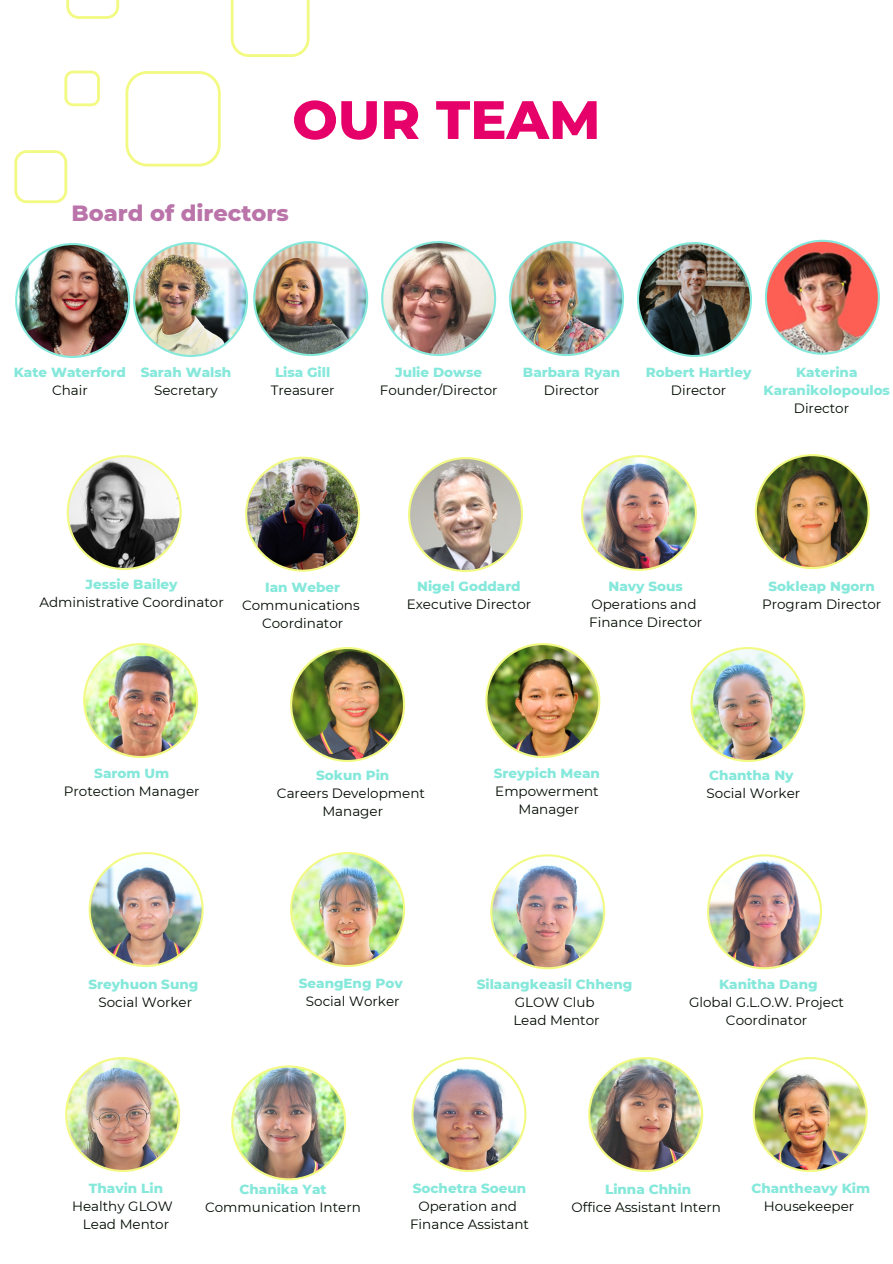
<style>
.page{position:relative;width:893px;height:1264px;background:#fff}
.page>*{position:absolute;margin:0;border:0;box-sizing:border-box;transform-origin:0 0}
.t1{font:800 54px "Montserrat";color:#e60069}
.t2{font:800 22.5px "Montserrat";color:#ba74a9}
.t3{font:13.5px "Montserrat";color:#000a01}
.t4{font:800 13.5px "Montserrat";color:#85e8db}
</style>
<div class="page">
<img style="left:637px;top:242px;width:115px;height:115px">
<svg style="left:66px;top:0;width:53px;height:19px"></svg>
<svg style="left:125px;top:71px;width:96px;height:95px"></svg>
<svg style="left:231px;top:0;width:78px;height:57px"></svg>
<svg style="left:64px;top:71px;width:36px;height:35px"></svg>
<svg style="left:14px;top:150px;width:53px;height:53px"></svg>
<img style="left:381px;top:241px;width:115px;height:115px">
<img style="left:509px;top:241px;width:115px;height:115px">
<img style="left:408px;top:457px;width:115px;height:115px">
<img style="left:290px;top:647px;width:115px;height:115px">
<img style="left:89px;top:852px;width:115px;height:115px">
<img style="left:231px;top:1065px;width:115px;height:115px">
<img style="left:754px;top:454px;width:115px;height:115px">
<img style="left:83px;top:643px;width:115px;height:115px">
<img style="left:485px;top:643px;width:115px;height:115px">
<img style="left:707px;top:854px;width:115px;height:115px">
<img style="left:690px;top:647px;width:115px;height:115px">
<img style="left:290px;top:852px;width:115px;height:115px">
<img style="left:490px;top:854px;width:115px;height:115px">
<img style="left:65px;top:1057px;width:115px;height:114px">
<img style="left:411px;top:1057px;width:115px;height:114px">
<img style="left:588px;top:1057px;width:115px;height:114px">
<img style="left:752px;top:1057px;width:115px;height:114px">
<img style="left:15px;top:241px;width:353px;height:117px">
<img style="left:764px;top:240px;width:115px;height:115px">
<svg style="left:67px;top:455px;width:115px;height:115px"></svg>
<img style="left:581px;top:455px;width:115px;height:116px">
<img style="left:245px;top:456px;width:115px;height:115px">
<p class="t1" style="left:292px;top:87px;width:310px">OUR TEAM</p>
<p class="t2" style="left:71px;top:199px;width:219px">Board of directors</p>
<p class="t4" style="left:14px;top:364px;width:114px">Kate Waterford</p>
<p class="t3" style="left:52px;top:382px;width:37px">Chair</p>
<p class="t4" style="left:141px;top:364px;width:92px">Sarah Walsh</p>
<p class="t3" style="left:154px;top:382px;width:65px">Secretary</p>
<p class="t4" style="left:275px;top:364px;width:57px">Lisa Gill</p>
<p class="t3" style="left:271px;top:382px;width:65px">Treasurer</p>
<p class="t4" style="left:395px;top:364px;width:88px">Julie Dowse</p>
<p class="t3" style="left:380px;top:382px;width:119px">Founder/Director</p>
<p class="t4" style="left:523px;top:364px;width:99px">Barbara Ryan</p>
<p class="t3" style="left:544px;top:382px;width:57px">Director</p>
<p class="t4" style="left:645px;top:364px;width:107px">Robert Hartley</p>
<p class="t3" style="left:671px;top:382px;width:57px">Director</p>
<p class="t4" style="left:796px;top:364px;width:63px">Katerina</p>
<p class="t4" style="left:763px;top:382px;width:128px">Karanikolopoulos</p>
<p class="t3" style="left:793px;top:400px;width:57px">Director</p>
<p class="t4" style="left:85px;top:576px;width:94px">Jessie Bailey</p>
<p class="t3" style="left:39px;top:594px;width:186px">Administrative Coordinator</p>
<p class="t4" style="left:265px;top:579px;width:76px">Ian Weber</p>
<p class="t3" style="left:242px;top:597px;width:119px">Communications</p>
<p class="t3" style="left:262px;top:615px;width:83px">Coordinator</p>
<p class="t4" style="left:417px;top:578px;width:105px">Nigel Goddard</p>
<p class="t3" style="left:406px;top:596px;width:126px">Executive Director</p>
<p class="t4" style="left:608px;top:578px;width:76px">Navy Sous</p>
<p class="t3" style="left:591px;top:596px;width:107px">Operations and</p>
<p class="t3" style="left:589px;top:614px;width:114px">Finance Director</p>
<p class="t4" style="left:768px;top:578px;width:108px">Sokleap Ngorn</p>
<p class="t3" style="left:762px;top:596px;width:121px">Program Director</p>
<p class="t4" style="left:94px;top:764px;width:76px">Sarom Um</p>
<p class="t3" style="left:64px;top:782px;width:137px">Protection Manager</p>
<p class="t4" style="left:88px;top:976px;width:111px">Sreyhuon Sung</p>
<p class="t3" style="left:98px;top:994px;width:95px">Social Worker</p>
<p class="t4" style="left:316px;top:766px;width:75px">Sokun Pin</p>
<p class="t3" style="left:277px;top:784px;width:149px">Careers Development</p>
<p class="t3" style="left:322px;top:802px;width:62px">Manager</p>
<p class="t4" style="left:493px;top:764px;width:108px">Sreypich Mean</p>
<p class="t3" style="left:495px;top:782px;width:105px">Empowerment</p>
<p class="t3" style="left:518px;top:800px;width:62px">Manager</p>
<p class="t4" style="left:709px;top:766px;width:86px">Chantha Ny</p>
<p class="t3" style="left:706px;top:784px;width:95px">Social Worker</p>
<p class="t4" style="left:299px;top:975px;width:105px">SeangEng Pov</p>
<p class="t3" style="left:306px;top:993px;width:95px">Social Worker</p>
<p class="t4" style="left:476px;top:976px;width:157px">Silaangkeasil Chheng</p>
<p class="t3" style="left:515px;top:994px;width:81px">GLOW Club</p>
<p class="t3" style="left:513px;top:1012px;width:88px">Lead Mentor</p>
<p class="t4" style="left:719px;top:976px;width:100px">Kanitha Dang</p>
<p class="t3" style="left:689px;top:994px;width:156px">Global G.L.O.W. Project</p>
<p class="t3" style="left:726px;top:1012px;width:83px">Coordinator</p>
<p class="t4" style="left:89px;top:1179px;width:76px">Thavin Lin</p>
<p class="t3" style="left:72px;top:1197px;width:102px">Healthy GLOW</p>
<p class="t3" style="left:83px;top:1215px;width:88px">Lead Mentor</p>
<p class="t4" style="left:239px;top:1180px;width:88px">Chanika Yat</p>
<p class="t3" style="left:205px;top:1198px;width:157px">Communication Intern</p>
<p class="t4" style="left:413px;top:1179px;width:115px">Sochetra Soeun</p>
<p class="t3" style="left:418px;top:1197px;width:100px">Operation and</p>
<p class="t3" style="left:410px;top:1215px;width:120px">Finance Assistant</p>
<p class="t4" style="left:605px;top:1180px;width:87px">Linna Chhin</p>
<p class="t3" style="left:571px;top:1198px;width:151px">Office Assistant Intern</p>
<p class="t4" style="left:751px;top:1179px;width:120px">Chantheavy Kim</p>
<p class="t3" style="left:763px;top:1197px;width:92px">Housekeeper</p>
</div>
